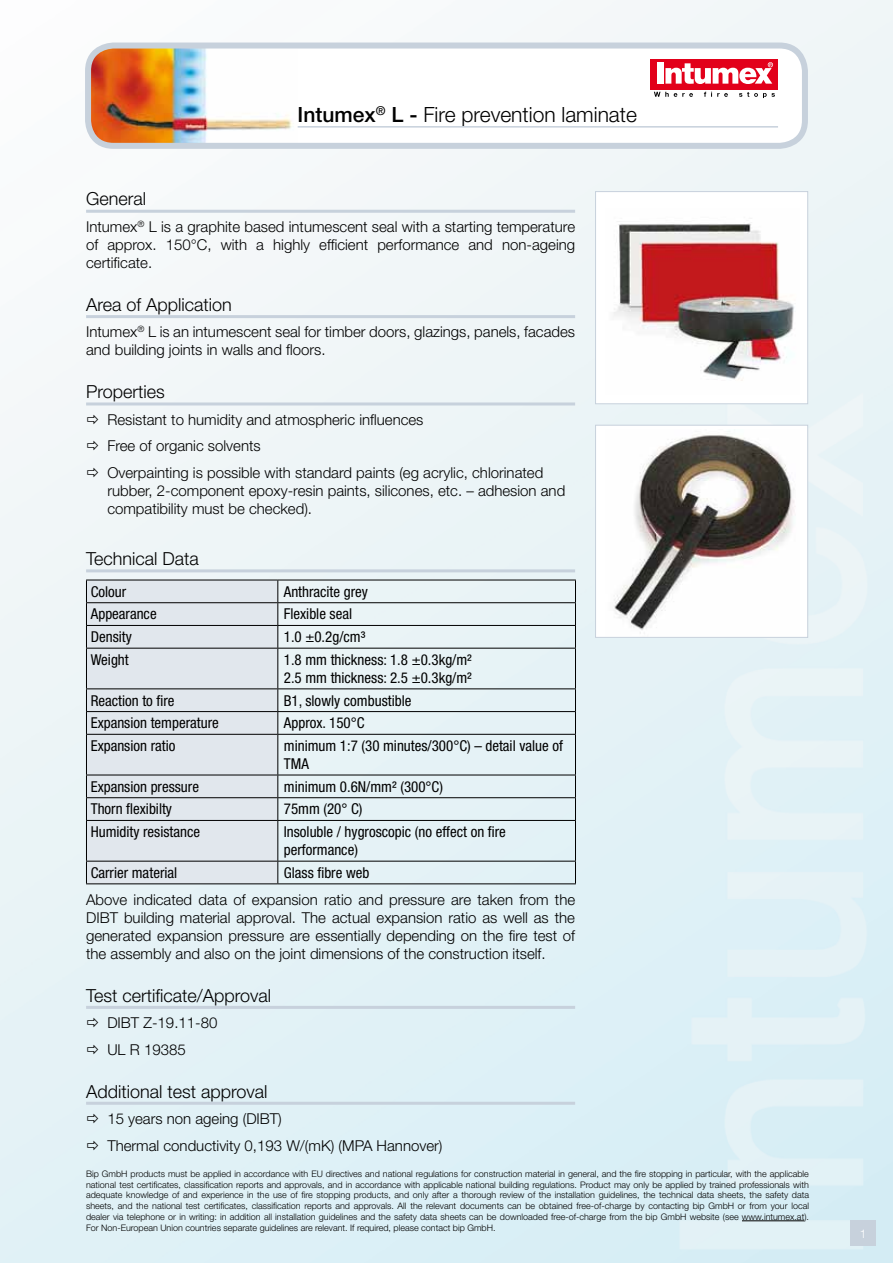
<style>
.page{position:relative;width:893px;height:1263px;background:#fff}
.page>*{position:absolute;margin:0;border:0;box-sizing:border-box;transform-origin:0 0}
.t1{font:300 21px "Helvetica Neue LT Std";color:#000}
.t2{font:300 18px "Helvetica Neue LT Std";color:#000}
.t3{font:300 15px/18px "Helvetica Neue LT Std";color:#000}
.t4{font:condensed 15px/18px "Helvetica Neue LT Std";color:#000}
.t5{font:300 12px "Helvetica Neue LT Std";color:#fff}
.t6{font:300 9px/10.8px "Helvetica Neue LT Std";color:#000;text-align:justify}
.s1{font-weight:500}
</style>
<div class="page">
<img style="left:0;top:0;width:893px;height:1263px">
<div style="left:850px;top:1220px;width:26px;height:26px;background:#c7d1dc"></div>
<div style="left:88px;top:46px;width:717px;height:100px;background:#fff;border-radius:26px"></div>
<img style="left:88px;top:46px;width:210px;height:100px">
<div style="left:85px;top:43px;width:723px;height:106px;border:6px solid #c7d1dc;border-radius:26px"></div>
<hr style="left:298px;top:126px;width:480px;height:2px;background:#c7d1dc">
<svg style="left:651px;top:89px;width:127px;height:10px"></svg>
<div style="left:651px;top:59px;width:127px;height:30px;background:#e2001a"></div>
<div style="left:657px;top:62px;width:7px;height:22px;background:#fff"></div>
<svg style="left:665px;top:62px;width:108px;height:22px"></svg>
<svg style="left:654px;top:92px;width:39px;height:5px"></svg>
<svg style="left:704px;top:92px;width:24px;height:5px"></svg>
<svg style="left:739px;top:92px;width:36px;height:6px"></svg>
<hr style="left:742px;top:1220px;width:62px;height:1px;background:#000">
<div style="left:596px;top:192px;width:212px;height:212px;background:#fff"></div>
<img style="left:613px;top:221px;width:182px;height:160px">
<div style="left:595px;top:191px;width:213px;height:213px;border:1px solid #c7d1dc"></div>
<div style="left:596px;top:425px;width:212px;height:212px;background:#fff"></div>
<img style="left:614px;top:431px;width:181px;height:202px">
<div style="left:595px;top:425px;width:213px;height:213px;border:1px solid #c7d1dc"></div>
<hr style="left:86px;top:210px;width:489px;height:3px;background:#c7d1dc">
<hr style="left:86px;top:315px;width:489px;height:3px;background:#c7d1dc">
<hr style="left:86px;top:402px;width:489px;height:3px;background:#c7d1dc">
<hr style="left:86px;top:569px;width:489px;height:3px;background:#c7d1dc">
<hr style="left:86px;top:1006px;width:489px;height:3px;background:#c7d1dc">
<hr style="left:86px;top:1102px;width:489px;height:3px;background:#c7d1dc">
<div style="left:87px;top:581px;width:190px;height:302px;background:#e1e7ed"></div>
<hr style="left:86px;top:580px;width:192px;height:1px;background:#000">
<hr style="left:278px;top:580px;width:298px;height:1px;background:#000">
<hr style="left:86px;top:602px;width:192px;height:1px;background:#000">
<hr style="left:278px;top:602px;width:298px;height:1px;background:#000">
<hr style="left:86px;top:625px;width:192px;height:1px;background:#000">
<svg style="left:86px;top:580px;width:1px;height:68px"></svg>
<hr style="left:278px;top:625px;width:298px;height:1px;background:#000">
<svg style="left:277px;top:580px;width:1px;height:68px"></svg>
<svg style="left:575px;top:580px;width:1px;height:68px"></svg>
<hr style="left:86px;top:648px;width:192px;height:1px;background:#000">
<hr style="left:86px;top:648px;width:1px;height:40px;background:#000">
<hr style="left:278px;top:648px;width:298px;height:1px;background:#000">
<hr style="left:277px;top:648px;width:1px;height:40px;background:#000">
<hr style="left:575px;top:648px;width:1px;height:40px;background:#000">
<hr style="left:86px;top:688px;width:192px;height:1px;background:#000">
<hr style="left:278px;top:688px;width:298px;height:1px;background:#000">
<hr style="left:86px;top:711px;width:192px;height:1px;background:#000">
<svg style="left:86px;top:689px;width:1px;height:45px"></svg>
<hr style="left:278px;top:711px;width:298px;height:1px;background:#000">
<svg style="left:277px;top:689px;width:1px;height:45px"></svg>
<svg style="left:575px;top:689px;width:1px;height:45px"></svg>
<hr style="left:86px;top:734px;width:192px;height:1px;background:#000">
<hr style="left:86px;top:735px;width:1px;height:40px;background:#000">
<hr style="left:278px;top:734px;width:298px;height:1px;background:#000">
<hr style="left:277px;top:735px;width:1px;height:40px;background:#000">
<hr style="left:575px;top:735px;width:1px;height:40px;background:#000">
<hr style="left:86px;top:775px;width:192px;height:1px;background:#000">
<hr style="left:278px;top:775px;width:298px;height:1px;background:#000">
<hr style="left:86px;top:797px;width:192px;height:1px;background:#000">
<svg style="left:86px;top:775px;width:1px;height:45px"></svg>
<hr style="left:278px;top:797px;width:298px;height:1px;background:#000">
<svg style="left:277px;top:775px;width:1px;height:45px"></svg>
<svg style="left:575px;top:775px;width:1px;height:45px"></svg>
<hr style="left:86px;top:820px;width:192px;height:1px;background:#000">
<hr style="left:86px;top:821px;width:1px;height:40px;background:#000">
<hr style="left:278px;top:820px;width:298px;height:1px;background:#000">
<hr style="left:277px;top:821px;width:1px;height:40px;background:#000">
<hr style="left:575px;top:821px;width:1px;height:40px;background:#000">
<hr style="left:86px;top:861px;width:192px;height:1px;background:#000">
<svg style="left:86px;top:861px;width:1px;height:22px"></svg>
<hr style="left:278px;top:861px;width:298px;height:1px;background:#000">
<svg style="left:277px;top:861px;width:1px;height:22px"></svg>
<svg style="left:575px;top:861px;width:1px;height:22px"></svg>
<hr style="left:86px;top:883px;width:192px;height:1px;background:#000">
<hr style="left:278px;top:883px;width:298px;height:1px;background:#000">
<svg style="left:87px;top:414px;width:11px;height:10px"></svg>
<svg style="left:87px;top:441px;width:11px;height:9px"></svg>
<svg style="left:87px;top:468px;width:11px;height:9px"></svg>
<svg style="left:87px;top:1018px;width:11px;height:9px"></svg>
<svg style="left:87px;top:1044px;width:11px;height:10px"></svg>
<svg style="left:87px;top:1114px;width:11px;height:9px"></svg>
<svg style="left:87px;top:1140px;width:11px;height:10px"></svg>
<h1 class="t1" style="left:298px;top:102px;width:341px"><span class="s1">Intumex</span><sup>®</sup> <span class="s1">L -</span> Fire prevention laminate</h1>
<h2 class="t2" style="left:86px;top:188px;width:62px">General</h2>
<h3 class="t3" style="left:86px;top:217px;width:491px;text-align:justify">Intumex<sup>®</sup> L is a graphite based intumescent seal with a starting temperature of approx. 150°C, with a highly efficient performance and non-ageing certificate.</h3>
<h2 class="t2" style="left:86px;top:293px;width:147px">Area of Application</h2>
<h3 class="t3" style="left:86px;top:323px;width:490px">Intumex<sup>®</sup> L is an intumescent seal for timber doors, glazings, panels, facades and building joints in walls and floors.</h3>
<h2 class="t2" style="left:86px;top:381px;width:80px">Properties</h2>
<h3 class="t3" style="left:107px;top:406px;width:437px;line-height:26.5px">Resistant to humidity and atmospheric influences<br>Free of organic solvents<br>Overpainting is possible with standard paints (eg acrylic, chlorinated</h3>
<h3 class="t3" style="left:107px;top:481px;width:459px">rubber, 2-component epoxy-resin paints, silicones, etc. – adhesion and compatibility must be checked).</h3>
<h2 class="t2" style="left:86px;top:548px;width:114px">Technical Data</h2>
<h3 class="t4" style="left:91px;top:582px;width:37px">Colour</h3>
<h3 class="t4" style="left:284px;top:582px;width:86px">Anthracite grey</h3>
<h3 class="t4" style="left:91px;top:605px;width:67px">Appearance</h3>
<h3 class="t4" style="left:284px;top:605px;width:70px">Flexible seal</h3>
<h3 class="t4" style="left:91px;top:628px;width:43px">Density</h3>
<h3 class="t4" style="left:284px;top:628px;width:83px">1.0 ±0.2g/cm³</h3>
<h3 class="t4" style="left:91px;top:650px;width:40px">Weight</h3>
<h3 class="t4" style="left:284px;top:650px;width:190px">1.8 mm thickness: 1.8 ±0.3kg/m²<br>2.5 mm thickness: 2.5 ±0.3kg/m²</h3>
<h3 class="t4" style="left:91px;top:691px;width:85px">Reaction to fire</h3>
<h3 class="t4" style="left:284px;top:691px;width:129px">B1, slowly combustible</h3>
<h3 class="t4" style="left:91px;top:714px;width:130px">Expansion temperature</h3>
<h3 class="t4" style="left:284px;top:714px;width:82px">Approx. 150°C</h3>
<h3 class="t4" style="left:91px;top:737px;width:86px">Expansion ratio</h3>
<h3 class="t4" style="left:284px;top:737px;width:281px">minimum 1:7 (30 minutes/300°C) – detail value of<br>TMA</h3>
<h3 class="t4" style="left:91px;top:777px;width:110px">Expansion pressure</h3>
<h3 class="t4" style="left:284px;top:777px;width:161px">minimum 0.6N/mm² (300°C)</h3>
<h3 class="t4" style="left:91px;top:800px;width:83px">Thorn flexibilty</h3>
<h3 class="t4" style="left:284px;top:800px;width:80px">75mm (20° C)</h3>
<h3 class="t4" style="left:91px;top:823px;width:111px">Humidity resistance</h3>
<h3 class="t4" style="left:284px;top:823px;width:224px">Insoluble / hygroscopic (no effect on fire performance)</h3>
<h3 class="t4" style="left:91px;top:863px;width:88px">Carrier material</h3>
<h3 class="t4" style="left:284px;top:863px;width:87px">Glass fibre web</h3>
<p class="t3" style="left:86px;top:890px;width:491px;text-align:justify">Above indicated data of expansion ratio and pressure are taken from the DIBT building material approval. The actual expansion ratio as well as the generated expansion pressure are essentially depending on the fire test of the assembly and also on the joint dimensions of the construction itself.</p>
<h2 class="t2" style="left:86px;top:984px;width:187px">Test certificate/Approval</h2>
<h3 class="t3" style="left:107px;top:1009px;width:112px;line-height:26.5px">DIBT Z-19.11-80<br>UL R 19385</h3>
<h2 class="t2" style="left:86px;top:1080px;width:183px">Additional test approval</h2>
<h3 class="t3" style="left:107px;top:1105px;width:337px;line-height:26.5px">15 years non ageing (DIBT)<br>Thermal conductivity 0,193 W/(mK) (MPA Hannover)</h3>
<p class="t6" style="left:86px;top:1168px;width:724px">Bip GmbH products must be applied in accordance with EU directives and national regulations for construction material in general, and the fire stopping in particular, with the applicable national test certificates, classification reports and approvals, and in accordance with applicable national building regulations. Product may only be applied by trained professionals with adequate knowledge of and experience in the use of fire stopping products, and only after a thorough review of the installation guidelines, the technical data sheets, the safety data sheets, and the national test certificates, classification reports and approvals. All the relevant documents can be obtained free-of-charge by contacting bip GmbH or from your local dealer via telephone or in writing: in addition all installation guidelines and the safety data sheets can be downloaded free-of-charge from the bip GmbH website (see www.intumex.at).<br>For Non-European Union countries separate guidelines are relevant. If required, please contact bip GmbH.</p>
<h3 class="t5" style="left:860px;top:1226px;width:8px">1</h3>
</div>
